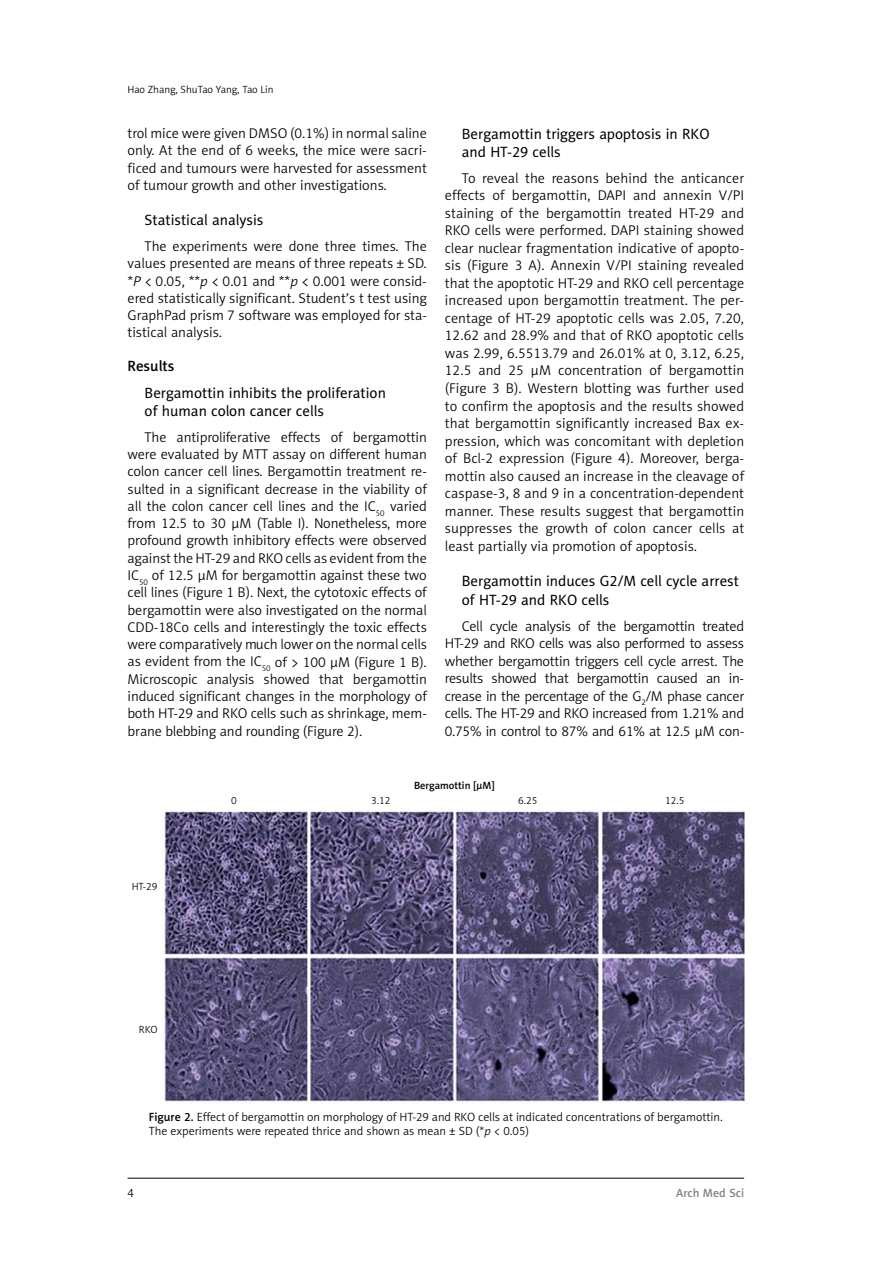
<style>
.page{position:relative;width:893px;height:1263px;background:#fff}
.page>*{position:absolute;margin:0;border:0;box-sizing:border-box;transform-origin:0 0}
.t1{font:15px/18.3px "Naomi Sans EFN";color:#000}
.t2{font:15px "Naomi Sans EFN Medium";color:#000}
.t3{font:14.25px/17.5px "Naomi Sans EFN Light";color:#000;text-align:justify}
.t4{font:12px/14.4px "Naomi Sans EFN Light";color:#000}
.t5{font:12px "Naomi Sans EFN Medium";color:#808285}
.t6{font:10.5px "Naomi Sans EFN Light";color:#000}
.t7{font:10.5px "Naomi Sans EFN Medium";color:#000}
.s1{font-style:italic}
.s2{font-family:"Naomi Sans EFN Medium"}
</style>
<div class="page">
<hr style="left:128px;top:1178px;width:616px;height:1px;background:#000">
<img style="left:161px;top:809px;width:583px;height:293px">
<p class="t6" style="left:128px;top:83px;width:147px">Hao Zhang, ShuTao Yang, Tao Lin</p>
<p class="t3" style="left:128px;top:124px;width:301px">trol mice were given DMSO (0.1%) in normal saline only. At the end of 6 weeks, the mice were sacri&shy;ficed and tumours were harvested for assessment of tumour growth and other investigations.</p>
<p class="t1" style="left:145px;top:211px;width:120px">Statistical analysis</p>
<p class="t3" style="left:128px;top:237px;width:301px;text-indent:17px">The experiments were done three times. The values presented are means of three repeats ± SD. *<span class="s1">P</span> &lt; 0.05, **<span class="s1">p</span> &lt; 0.01 and **<span class="s1">p</span> &lt; 0.001 were consid&shy;ered statistically significant. Student’s t test using GraphPad prism 7 software was employed for sta&shy;tistical analysis.</p>
<p class="t2" style="left:128px;top:357px;width:48px">Results</p>
<p class="t1" style="left:145px;top:383px;width:243px">Bergamottin inhibits the proliferation of human colon cancer cells</p>
<p class="t3" style="left:128px;top:428px;width:301px;text-indent:17px">The antiproliferative effects of bergamottin were evaluated by MTT assay on different human colon cancer cell lines. Bergamottin treatment re&shy;sulted in a significant decrease in the viability of all the colon cancer cell lines and the IC<sub>50</sub> varied from 12.5 to 30 µM (Table I). Nonetheless, more profound growth inhibitory effects were observed against the HT-29 and RKO cells as evident from the IC<sub>50</sub> of 12.5 µM for bergamottin against these two cell lines (Figure 1 B). Next, the cytotoxic effects of bergamottin were also investigated on the normal CDD-18Co cells and interestingly the toxic effects were comparatively much lower on the normal cells as evident from the IC<sub>50</sub> of &gt; 100 µM (Figure 1 B).<br>Microscopic analysis showed that bergamottin induced significant changes in the morphology of both HT-29 and RKO cells such as shrinkage, mem&shy;brane blebbing and rounding (Figure 2).</p>
<p class="t1" style="left:462px;top:124px;width:249px">Bergamottin triggers apoptosis in RKO and HT-29 cells</p>
<p class="t3" style="left:445px;top:169px;width:301px;text-indent:17px">To reveal the reasons behind the anticancer effects of bergamottin, DAPI and annexin V/PI staining of the bergamottin treated HT-29 and RKO cells were performed. DAPI staining showed clear nuclear fragmentation indicative of apopto&shy;sis (Figure 3 A). Annexin V/PI staining revealed that the apoptotic HT-29 and RKO cell percentage increased upon bergamottin treatment. The per&shy;centage of HT-29 apoptotic cells was 2.05, 7.20, 12.62 and 28.9% and that of RKO apoptotic cells was 2.99, 6.5513.79 and 26.01% at 0, 3.12, 6.25, 12.5 and 25 µM concentration of bergamottin (Figure 3 B). Western blotting was further used to confirm the apoptosis and the results showed that bergamottin significantly increased Bax ex&shy;pression, which was concomitant with depletion of Bcl-2 expression (Figure 4). Moreover, berga&shy;mottin also caused an increase in the cleavage of caspase-3, 8 and 9 in a concentration-dependent manner. These results suggest that bergamottin suppresses the growth of colon cancer cells at least partially via promotion of apoptosis.</p>
<p class="t1" style="left:462px;top:572px;width:279px">Bergamottin induces G2/M cell cycle arrest of HT-29 and RKO cells</p>
<p class="t3" style="left:445px;top:617px;width:301px;text-indent:17px">Cell cycle analysis of the bergamottin treated HT-29 and RKO cells was also performed to assess whether bergamottin triggers cell cycle arrest. The results showed that bergamottin caused an in&shy;crease in the percentage of the G<sub>2</sub>/M phase cancer cells. The HT-29 and RKO increased from 1.21% and 0.75% in control to 87% and 61% at 12.5 µM con-</p>
<p class="t7" style="left:414px;top:779px;width:82px">Bergamottin [µM]</p>
<p class="t6" style="left:132px;top:880px;width:27px">HT-29</p>
<p class="t6" style="left:139px;top:1023px;width:20px">RKO</p>
<p class="t6" style="left:231px;top:794px;width:7px">0</p>
<p class="t6" style="left:371px;top:794px;width:21px">3.12</p>
<p class="t6" style="left:518px;top:794px;width:21px">6.25</p>
<p class="t6" style="left:665px;top:794px;width:21px">12.5</p>
<p class="t4" style="left:149px;top:1110px;width:575px"><span class="s2">Figure 2.</span> Effect of bergamottin on morphology of HT-29 and RKO cells at indicated concentrations of bergamottin.<br>The experiments were repeated thrice and shown as mean ± SD (*<span class="s1">p</span> &lt; 0.05)</p>
<p class="t4" style="left:128px;top:1186px;width:8px">4</p>
<p class="t5" style="left:676px;top:1186px;width:69px">Arch Med Sci</p>
</div>
